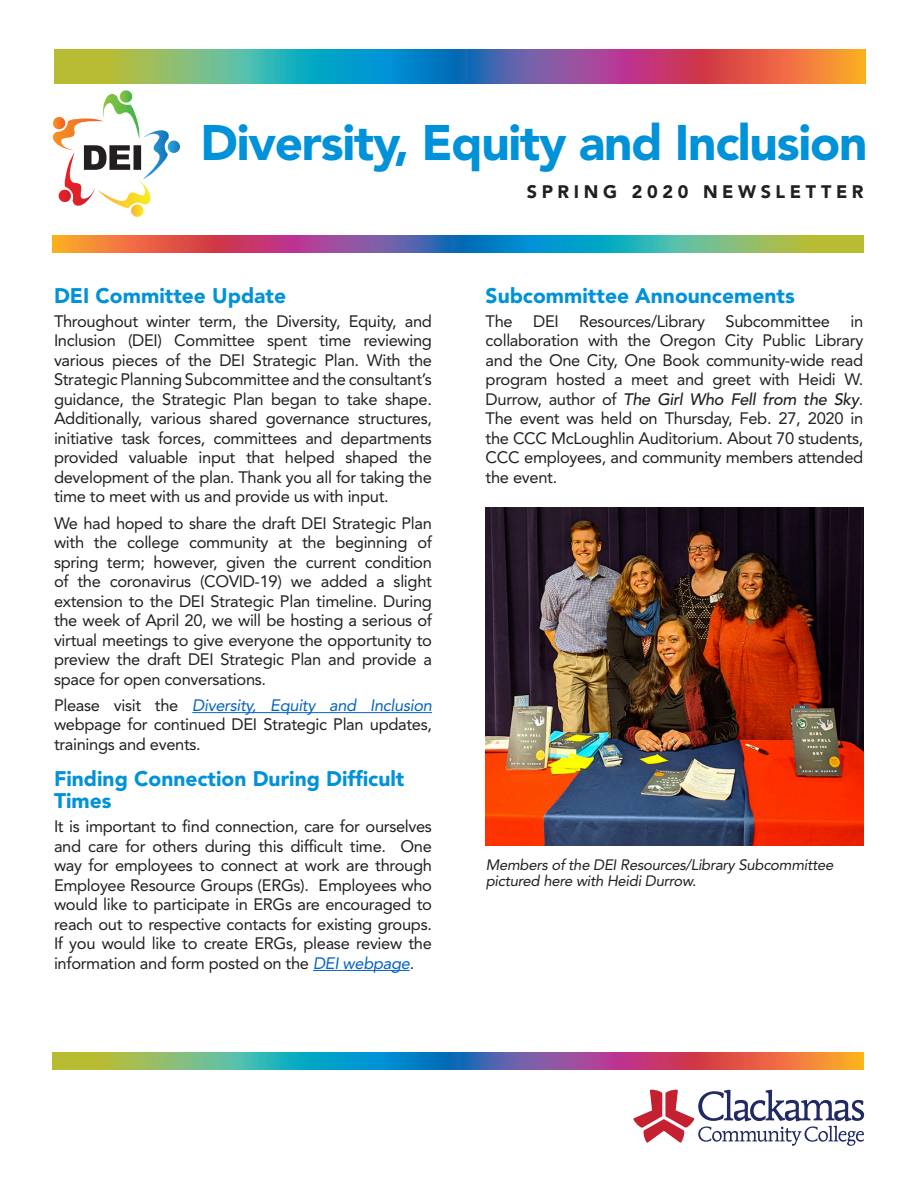
<style>
.page{position:relative;width:918px;height:1188px;background:#fff}
.page>*{position:absolute;margin:0;border:0;box-sizing:border-box;transform-origin:0 0}
.t1{font:900 49.5px "Avenir LT Std";letter-spacing:-.025em;color:#0092d8}
.subhead1{font:900 21px/22.5px "Avenir LT Std";color:#0092d8}
.t2{font:900 18px "Avenir LT Std";letter-spacing:.255em;color:#231f20}
.body_text{font:16.5px/19.5px "Avenir LT Std";letter-spacing:-.02em;color:#231f20;text-align:justify}
.t3{font:italic 15px/16.5px "Avenir LT Std";letter-spacing:-.02em;color:#231f20}
.s1{font-style:italic;color:#0563c1}
.s2{font-weight:500;font-style:italic}
</style>
<div class="page">
<svg style="left:53px;top:1053px;width:811px;height:16px;background:#818282"></svg>
<svg style="left:633px;top:1090px;width:231px;height:56px"></svg>
<svg style="left:54px;top:50px;width:811px;height:33px;background:#808283"></svg>
<svg style="left:52px;top:90px;width:128px;height:127px"></svg>
<hr style="left:192px;top:712px;width:240px;height:1px;background:#0563c1">
<hr style="left:313px;top:970px;width:97px;height:1px;background:#0563c1">
<svg style="left:53px;top:236px;width:811px;height:16px;background:#808283"></svg>
<img style="left:485px;top:508px;width:379px;height:337px">
<p class="t1" style="left:200px;top:113px;width:669px">Diversity, Equity and Inclusion</p>
<p class="subhead1" style="left:54px;top:285px;width:234px">DEI Committee Update</p>
<p class="body_text" style="left:54px;top:312px;width:380px">Throughout winter term, the Diversity, Equity, and Inclusion (DEI) Committee spent time reviewing various pieces of the DEI Strategic Plan. With the Strategic Planning Subcommittee and the consultant’s guidance, the Strategic Plan began to take shape.<br>Additionally, various shared governance structures, initiative task forces, committees and departments provided valuable input that helped shaped the development of the plan. Thank you all for taking the time to meet with us and provide us with input.</p>
<p class="body_text" style="left:54px;top:513px;width:380px">We had hoped to share the draft DEI Strategic Plan with the college community at the beginning of spring term; however, given the current condition of the coronavirus (COVID-19) we added a slight extension to the DEI Strategic Plan timeline. During the week of April 20, we will be hosting a serious of virtual meetings to give everyone the opportunity to preview the draft DEI Strategic Plan and provide a space for open conversations.</p>
<p class="body_text" style="left:54px;top:696px;width:380px">Please visit the <span class="s1">Diversity, Equity and Inclusion </span>webpage for continued DEI Strategic Plan updates, trainings and events.</p>
<p class="subhead1" style="left:54px;top:767px;width:352px">Finding Connection During Difficult<br>Times</p>
<p class="body_text" style="left:54px;top:817px;width:380px">It is important to find connection, care for ourselves and care for others during this difficult time. One way for employees to connect at work are through Employee Resource Groups (ERGs). Employees who would like to participate in ERGs are encouraged to reach out to respective contacts for existing groups.<br>If you would like to create ERGs, please review the information and form posted on the <span class="s1">DEI webpage</span>.</p>
<p class="t2" style="left:527px;top:181px;width:338px">SPRING 2020 NEWSLETTER</p>
<p class="subhead1" style="left:486px;top:285px;width:311px">Subcommittee Announcements</p>
<p class="body_text" style="left:486px;top:312px;width:379px">The DEI Resources/Library Subcommittee in collaboration with the Oregon City Public Library and the One City, One Book community-wide read program hosted a meet and greet with Heidi W.<br>Durrow, author of <span class="s2">The Girl Who Fell from the Sky</span>.<br>The event was held on Thursday, Feb. 27, 2020 in the CCC McLoughlin Auditorium. About 70 students, CCC employees, and community members attended the event.</p>
<p class="t3" style="left:486px;top:857px;width:349px">Members of the DEI Resources/Library Subcommittee pictured here with Heidi Durrow.</p>
</div>
